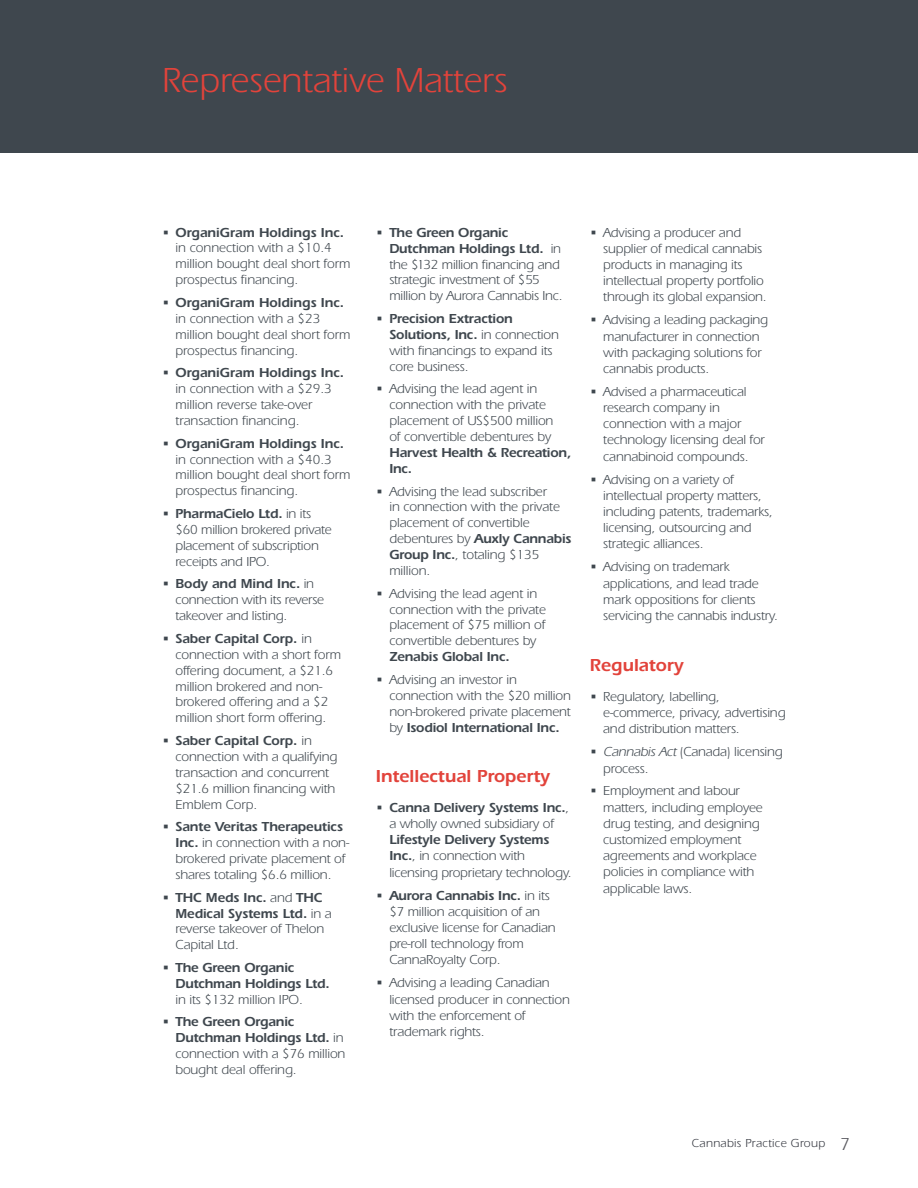
<style>
.page{position:relative;width:918px;height:1188px;background:#fff}
.page>*{position:absolute;margin:0;border:0;box-sizing:border-box;transform-origin:0 0}
.t1{font:36px "Mc Millan";color:#e2433b}
.t2{font:18px "Mc Millan Demi";color:#e2433b}
.t3{font:13.5px/15.9px "Mc Millan";letter-spacing:-.015em;color:#3f474e}
.t4{font:13.5px/15.9px "Mc Millan Demi";letter-spacing:-.015em;color:#3f474e}
.t5{font:12px "Mc Millan";letter-spacing:.025em;color:#32353d}
.s1{font-family:"Mc Millan"}
.s2{font-family:"Mc Millan Demi"}
.s3{font-style:italic}
.s4{font-size:18px;color:#59595f}
</style>
<div class="page">
<div style="left:0;top:0;width:918px;height:153px;background:#3f474e"></div>
<h1 class="t1" style="left:162px;top:59px;width:347px">Representative Matters</h1>
<p class="t4" style="left:162px;top:224px;width:184px"><span class="s1">•</span> OrganiGram Holdings Inc.</p>
<p class="t3" style="left:176px;top:240px;width:177px">in connection with a $10.4 million bought deal short form prospectus financing.</p>
<p class="t4" style="left:162px;top:294px;width:184px"><span class="s1">•</span> OrganiGram Holdings Inc.</p>
<p class="t3" style="left:176px;top:310px;width:177px">in connection with a $23 million bought deal short form prospectus financing.</p>
<p class="t4" style="left:162px;top:365px;width:184px"><span class="s1">•</span> OrganiGram Holdings Inc.</p>
<p class="t3" style="left:176px;top:381px;width:158px">in connection with a $29.3 million reverse take-over transaction financing.</p>
<p class="t4" style="left:162px;top:435px;width:184px"><span class="s1">•</span> OrganiGram Holdings Inc.</p>
<p class="t3" style="left:176px;top:451px;width:177px">in connection with a $40.3 million bought deal short form prospectus financing.</p>
<p class="t4" style="left:162px;top:505px;width:151px"><span class="s1">•</span> PharmaCielo Ltd. <span class="s1">in its</span></p>
<p class="t3" style="left:176px;top:522px;width:158px">$60 million brokered private placement of subscription receipts and IPO.</p>
<p class="t4" style="left:162px;top:576px;width:154px"><span class="s1">•</span> Body and Mind Inc. <span class="s1">in</span></p>
<p class="t3" style="left:176px;top:592px;width:150px">connection with its reverse takeover and listing.</p>
<p class="t4" style="left:162px;top:630px;width:152px"><span class="s1">•</span> Saber Capital Corp. <span class="s1">in</span></p>
<p class="t3" style="left:176px;top:646px;width:167px">connection with a short form offering document, a $21.6 million brokered and non&shy;brokered offering and a $2 million short form offering.</p>
<p class="t4" style="left:162px;top:732px;width:152px"><span class="s1">•</span> Saber Capital Corp. <span class="s1">in</span></p>
<p class="t3" style="left:176px;top:749px;width:164px">connection with a qualifying transaction and concurrent $21.6 million financing with<br>Emblem Corp.</p>
<p class="t4" style="left:162px;top:819px;width:183px"><span class="s1">•</span> Sante Veritas Therapeutics</p>
<p class="t3" style="left:176px;top:835px;width:175px"><span class="s2">Inc.</span> in connection with a non&shy;brokered private placement of shares totaling $6.6 million.</p>
<p class="t4" style="left:176px;top:889px;width:158px;text-indent:-14px"><span class="s1">•</span> THC Meds Inc. <span class="s1">and</span> THC<br>Medical Systems Ltd. <span class="s1">in a</span></p>
<p class="t3" style="left:176px;top:921px;width:150px">reverse takeover of Thelon<br>Capital Ltd.</p>
<p class="t4" style="left:176px;top:959px;width:156px;text-indent:-14px"><span class="s1">•</span> The Green Organic<br>Dutchman Holdings Ltd.</p>
<p class="t3" style="left:176px;top:991px;width:129px">in its $132 million IPO.</p>
<p class="t4" style="left:176px;top:1014px;width:170px;text-indent:-14px"><span class="s1">•</span> The Green Organic<br>Dutchman Holdings Ltd. <span class="s1">in</span></p>
<p class="t3" style="left:176px;top:1046px;width:172px">connection with a $76 million bought deal offering.</p>
<p class="t4" style="left:389px;top:224px;width:173px;text-indent:-14px"><span class="s1">•</span> The Green Organic<br>Dutchman Holdings Ltd. <span class="s1">in</span></p>
<p class="t3" style="left:389px;top:256px;width:175px">the $132 million financing and strategic investment of $55 million by Aurora Cannabis Inc.</p>
<p class="t4" style="left:389px;top:310px;width:171px;text-indent:-14px"><span class="s1">•</span> Precision Extraction<br>Solutions, Inc. <span class="s1">in connection</span></p>
<p class="t3" style="left:389px;top:342px;width:165px">with financings to expand its core business.</p>
<p class="t3" style="left:389px;top:381px;width:166px;text-indent:-14px">• Advising the lead agent in connection with the private placement of US$500 million of convertible debentures by</p>
<p class="t4" style="left:389px;top:444px;width:183px">Harvest Health &amp; Recreation,<br>Inc.</p>
<p class="t3" style="left:389px;top:483px;width:172px;text-indent:-14px">• Advising the lead subscriber in connection with the private placement of convertible</p>
<p class="t4" style="left:389px;top:531px;width:184px"><span class="s1">debentures by</span> Auxly Cannabis</p>
<p class="t3" style="left:389px;top:547px;width:151px"><span class="s2">Group Inc.</span>, totaling $135 million.</p>
<p class="t3" style="left:389px;top:585px;width:158px;text-indent:-14px">• Advising the lead agent in connection with the private placement of $75 million of convertible debentures by</p>
<p class="t4" style="left:389px;top:649px;width:122px">Zenabis Global Inc.</p>
<p class="t3" style="left:389px;top:672px;width:183px;text-indent:-14px">• Advising an investor in connection with the $20 million non-brokered private placement</p>
<p class="t4" style="left:389px;top:719px;width:172px"><span class="s1">by</span> Isodiol International Inc.</p>
<h2 class="t2" style="left:376px;top:766px;width:176px">Intellectual Property</h2>
<p class="t4" style="left:376px;top:800px;width:195px"><span class="s1">•</span> Canna Delivery Systems Inc.<span class="s1">,</span></p>
<p class="t3" style="left:389px;top:816px;width:166px">a wholly owned subsidiary of</p>
<p class="t4" style="left:389px;top:832px;width:162px">Lifestyle Delivery Systems</p>
<p class="t3" style="left:389px;top:848px;width:184px"><span class="s2">Inc.</span>, in connection with licensing proprietary technology.</p>
<p class="t4" style="left:376px;top:887px;width:175px"><span class="s1">•</span> Aurora Cannabis Inc. <span class="s1">in its</span></p>
<p class="t3" style="left:389px;top:903px;width:168px">$7 million acquisition of an exclusive license for Canadian pre-roll technology from<br>CannaRoyalty Corp.</p>
<p class="t3" style="left:389px;top:975px;width:182px;text-indent:-14px">• Advising a leading Canadian licensed producer in connection with the enforcement of trademark rights.</p>
<p class="t3" style="left:603px;top:224px;width:165px;text-indent:-14px">• Advising a producer and supplier of medical cannabis products in managing its intellectual property portfolio through its global expansion.</p>
<p class="t3" style="left:603px;top:312px;width:167px;text-indent:-14px">• Advising a leading packaging manufacturer in connection with packaging solutions for cannabis products.</p>
<p class="t3" style="left:603px;top:383px;width:163px;text-indent:-14px">• Advised a pharmaceutical research company in connection with a major technology licensing deal for cannabinoid compounds.</p>
<p class="t3" style="left:603px;top:471px;width:171px;text-indent:-14px">• Advising on a variety of intellectual property matters, including patents, trademarks, licensing, outsourcing and strategic alliances.</p>
<p class="t3" style="left:603px;top:559px;width:176px;text-indent:-14px">• Advising on trademark applications, and lead trade mark oppositions for clients servicing the cannabis industry.</p>
<h2 class="t2" style="left:590px;top:655px;width:96px">Regulatory</h2>
<p class="t3" style="left:603px;top:688px;width:184px;text-indent:-14px">• Regulatory, labelling, e-commerce, privacy, advertising and distribution matters.</p>
<p class="t3" style="left:603px;top:744px;width:181px;text-indent:-13px">• <span class="s3">CannabisAct</span>(Canada) licensing process.</p>
<p class="t3" style="left:603px;top:783px;width:161px;text-indent:-14px">• Employment and labour matters, including employee drug testing, and designing customized employment agreements and workplace policies in compliance with applicable laws.</p>
<p class="t5" style="left:692px;top:1137px;width:160px">Cannabis Practice Group <span class="s4">7</span></p>
</div>
